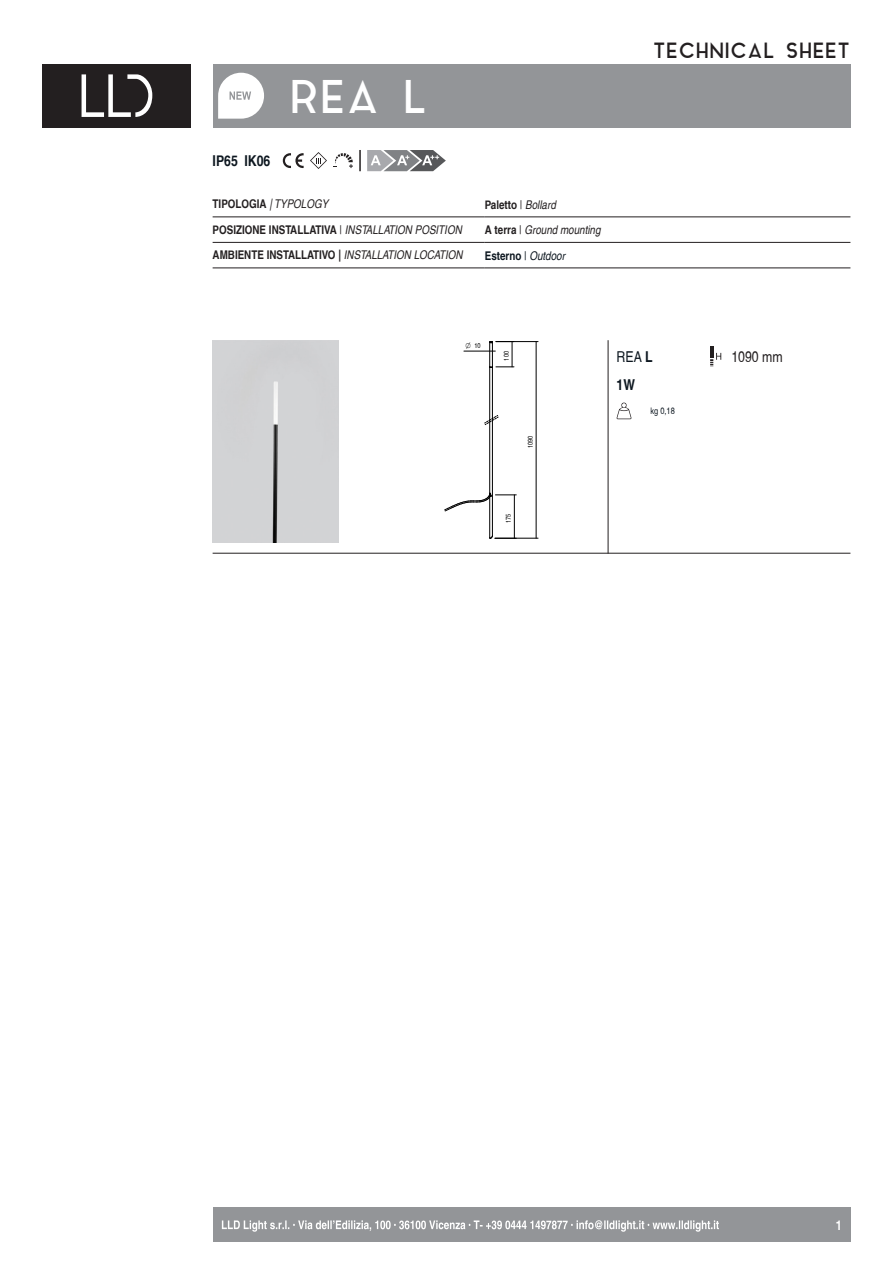
<style>
.page{position:relative;width:893px;height:1263px;background:#fff}
.page>*{position:absolute;margin:0;border:0;box-sizing:border-box;transform-origin:0 0}
.t1{font:45px "Aqua Grotesque";color:#fff}
.t2{font:21px "Aqua Grotesque";color:#231f20}
.t3{font:700 condensed 15px "Helvetica LT";color:#0d1720}
.t4{font:condensed 15px "Helvetica";color:#231f20}
.t5{font:condensed 15px "Helvetica";color:#0d1720}
.t6{font:700 condensed 13.5px "Helvetica LT";color:#fff}
.t7{font:700 condensed 12px "Helvetica LT";color:#231f20}
.t8{font:italic condensed 12px "Helvetica LT";color:#231f20}
.t9{font:700 condensed 12px "Helvetica LT";color:#0d1720}
.t10{font:condensed 9px "Helvetica";color:#0d1720}
.t11{font:condensed 6.75px "Helvetica";color:#000}
.s1{font-weight:400;font-style:italic}
.s2{font-family:"Helvetica";font-weight:400}
.s3{font-weight:700;font-style:normal}
.s4{font-family:"Helvetica";font-style:normal}
.s5{font-family:"Helvetica LT";font-weight:700}
</style>
<div class="page">
<div style="left:213px;top:64px;width:637px;height:64px;background:#939598"></div>
<div style="left:43px;top:64px;width:148px;height:64px;background:#231f20"></div>
<svg style="left:82px;top:74px;width:70px;height:43px"></svg>
<div style="left:213px;top:1208px;width:637px;height:34px;background:#939598"></div>
<svg style="left:367px;top:150px;width:79px;height:21px"></svg>
<hr style="left:359px;top:150px;width:2px;height:21px;background:#231f20">
<hr style="left:213px;top:217px;width:272px;height:1px;background:#231f20">
<hr style="left:485px;top:217px;width:365px;height:1px;background:#231f20">
<hr style="left:213px;top:242px;width:272px;height:1px;background:#231f20">
<hr style="left:485px;top:242px;width:365px;height:1px;background:#231f20">
<hr style="left:213px;top:268px;width:272px;height:1px;background:#231f20">
<hr style="left:485px;top:268px;width:365px;height:1px;background:#231f20">
<svg style="left:282px;top:153px;width:22px;height:15px"></svg>
<svg style="left:333px;top:153px;width:20px;height:15px"></svg>
<hr style="left:608px;top:340px;width:1px;height:214px;background:#231f20">
<svg style="left:710px;top:347px;width:11px;height:20px"></svg>
<svg style="left:616px;top:402px;width:16px;height:17px"></svg>
<hr style="left:213px;top:553px;width:637px;height:1px;background:#231f20">
<svg style="left:222px;top:1220px;width:497px;height:12px"></svg>
<svg style="left:310px;top:152px;width:17px;height:17px"></svg>
<svg style="left:218px;top:73px;width:46px;height:46px"></svg>
<hr style="left:492px;top:367px;width:1px;height:169px;background:#000">
<hr style="left:489px;top:367px;width:1px;height:171px;background:#000">
<svg style="left:489px;top:341px;width:25px;height:27px"></svg>
<hr style="left:464px;top:351px;width:31px;height:1px;background:#000">
<svg style="left:489px;top:536px;width:27px;height:3px"></svg>
<svg style="left:445px;top:493px;width:71px;height:18px"></svg>
<hr style="left:514px;top:495px;width:1px;height:43px;background:#000">
<hr style="left:496px;top:341px;width:42px;height:1px;background:#000">
<hr style="left:495px;top:538px;width:43px;height:1px;background:#000">
<hr style="left:536px;top:342px;width:1px;height:196px;background:#000">
<svg style="left:485px;top:415px;width:13px;height:10px"></svg>
<div style="left:213px;top:340px;width:126px;height:202px;background:#d2d3d5"></div>
<p class="t1" style="left:289px;top:73px;width:140px">REA L</p>
<p class="t3" style="left:213px;top:152px;width:59px">IP65 IK06</p>
<p class="t7" style="left:213px;top:197px;width:117px">TIPOLOGIA <span class="s1">| TYPOLOGY</span></p>
<p class="t7" style="left:485px;top:197px;width:73px">Paletto <span class="s2">|</span> <span class="s1">Bollard</span></p>
<p class="t7" style="left:213px;top:222px;width:251px">POSIZIONE INSTALLATIVA <span class="s2">|</span> <span class="s1">INSTALLATION POSITION</span></p>
<p class="t8" style="left:485px;top:223px;width:117px"><span class="s3">A terra</span> <span class="s4">|</span> Ground mounting</p>
<p class="t7" style="left:213px;top:248px;width:251px">AMBIENTE INSTALLATIVO | <span class="s1">INSTALLATION LOCATION</span></p>
<p class="t9" style="left:485px;top:248px;width:82px">Esterno <span class="s2">|</span> <span class="s1">Outdoor</span></p>
<p class="t2" style="left:653px;top:40px;width:199px">TECHNICAL SHEET</p>
<p class="t11" style="left:474px;top:341px;width:8px">10</p>
<p class="t11" style="left:502px;top:360px;width:11px;rotate:-90deg">100</p>
<p class="t11" style="left:526px;top:448px;width:14px;rotate:-90deg">1090</p>
<p class="t11" style="left:505px;top:523px;width:11px;rotate:-90deg">175</p>
<p class="t5" style="left:617px;top:348px;width:38px">REA <span class="s5">L</span></p>
<p class="t4" style="left:731px;top:348px;width:53px">1090 mm</p>
<p class="t3" style="left:617px;top:375px;width:20px">1W</p>
<p class="t10" style="left:651px;top:406px;width:26px">kg 0,18</p>
<p class="t6" style="left:836px;top:1216px;width:8px">1</p>
</div>
